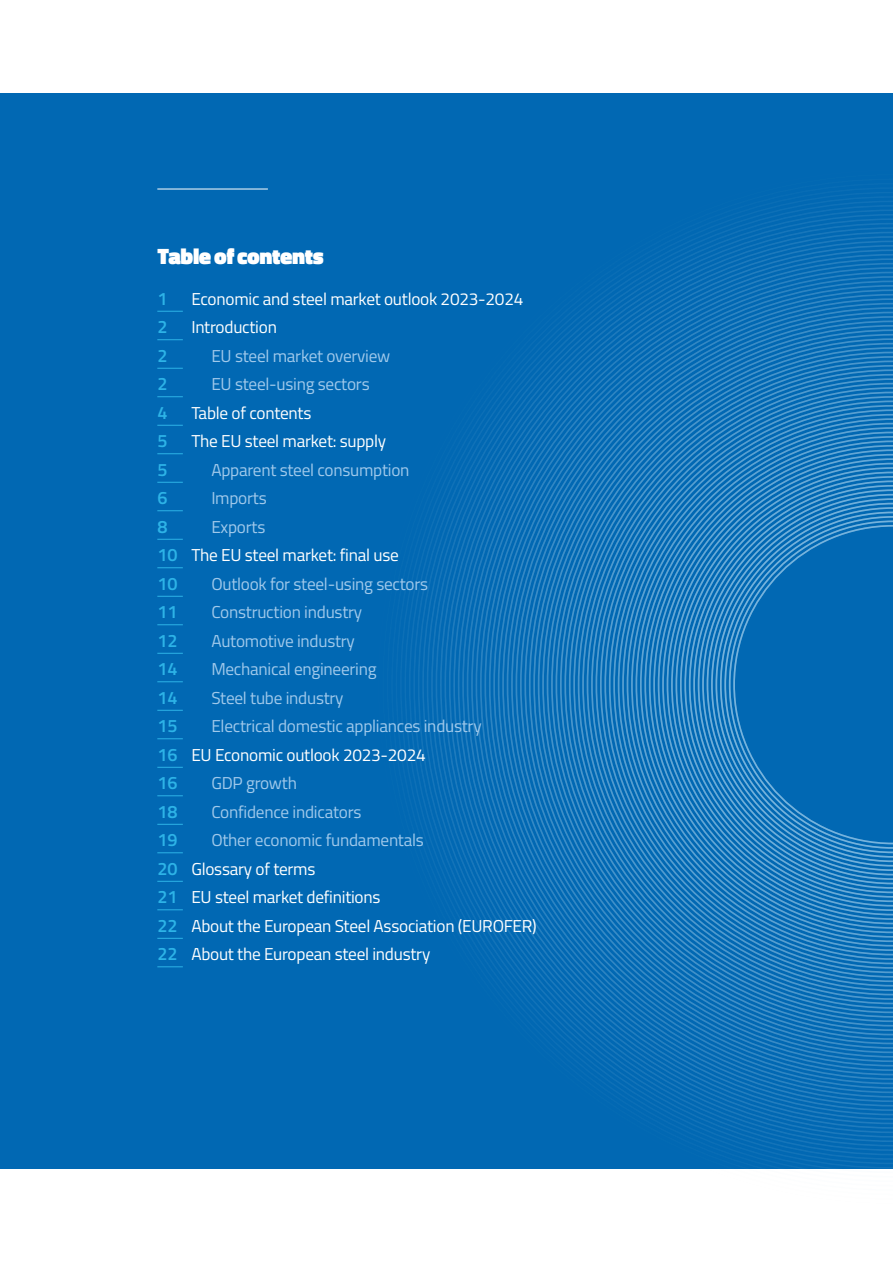
<style>
.page{position:relative;width:893px;height:1263px;background:#fff}
.page>*{position:absolute;margin:0;border:0;box-sizing:border-box;transform-origin:0 0}
.Gros_Titre___GE{font:900 22.5px "Titillium Web";letter-spacing:-.015em;color:#fff}
.t1{font:600 18px "Titillium Web";color:#2db3e7}
.t2{font:17.25px "Titillium Web";letter-spacing:-.015em;color:#a0c9eb}
.t3{font:17.25px "Titillium Web";letter-spacing:-.015em;color:#fff}
.s1{font-weight:600;font-size:18px;color:#2db3e7}
</style>
<div class="page">
<div style="left:0;top:94px;width:893px;height:1075px;background:#0168b3"></div>
<svg style="left:401px;top:192px;width:492px;height:977px"></svg>
<svg style="left:157px;top:311px;width:26px;height:1px"></svg>
<svg style="left:157px;top:339px;width:26px;height:1px"></svg>
<svg style="left:157px;top:368px;width:26px;height:1px"></svg>
<svg style="left:157px;top:396px;width:26px;height:1px"></svg>
<svg style="left:157px;top:425px;width:26px;height:1px"></svg>
<svg style="left:157px;top:453px;width:26px;height:1px"></svg>
<svg style="left:157px;top:482px;width:26px;height:1px"></svg>
<svg style="left:157px;top:510px;width:26px;height:1px"></svg>
<svg style="left:157px;top:539px;width:26px;height:1px"></svg>
<svg style="left:157px;top:567px;width:26px;height:1px"></svg>
<svg style="left:157px;top:596px;width:26px;height:1px"></svg>
<svg style="left:157px;top:624px;width:26px;height:1px"></svg>
<svg style="left:157px;top:653px;width:26px;height:1px"></svg>
<svg style="left:157px;top:681px;width:26px;height:1px"></svg>
<svg style="left:157px;top:710px;width:26px;height:1px"></svg>
<svg style="left:157px;top:738px;width:26px;height:1px"></svg>
<svg style="left:157px;top:767px;width:26px;height:1px"></svg>
<svg style="left:157px;top:795px;width:26px;height:1px"></svg>
<svg style="left:157px;top:824px;width:26px;height:1px"></svg>
<svg style="left:157px;top:852px;width:26px;height:1px"></svg>
<svg style="left:157px;top:881px;width:26px;height:1px"></svg>
<svg style="left:157px;top:909px;width:26px;height:1px"></svg>
<svg style="left:157px;top:938px;width:26px;height:1px"></svg>
<svg style="left:157px;top:966px;width:26px;height:1px"></svg>
<hr style="left:157px;top:189px;width:111px;height:1px;background:#fff">
<p class="Gros_Titre___GE" style="left:157px;top:239px;width:168px">Table of contents</p>
<p class="t1" style="left:157px;top:285px;width:12px">1</p>
<p class="t3" style="left:191px;top:286px;width:334px">Economic and steel market outlook 2023-2024</p>
<p class="t1" style="left:157px;top:314px;width:12px">2</p>
<p class="t3" style="left:191px;top:315px;width:87px">Introduction</p>
<p class="t1" style="left:157px;top:342px;width:12px">2</p>
<p class="t2" style="left:211px;top:343px;width:180px">EU steel market overview</p>
<p class="t1" style="left:157px;top:371px;width:12px">2</p>
<p class="t2" style="left:211px;top:372px;width:160px">EU steel-using sectors</p>
<p class="t1" style="left:157px;top:399px;width:12px">4</p>
<p class="t3" style="left:191px;top:400px;width:122px">Table of contents</p>
<p class="t1" style="left:157px;top:428px;width:12px">5</p>
<p class="t3" style="left:191px;top:429px;width:196px">The EU steel market: supply</p>
<p class="t1" style="left:157px;top:456px;width:12px">5</p>
<p class="t2" style="left:211px;top:457px;width:200px">Apparent steel consumption</p>
<p class="t1" style="left:157px;top:485px;width:12px">6</p>
<p class="t2" style="left:211px;top:486px;width:57px">Imports</p>
<p class="t1" style="left:157px;top:513px;width:12px">8</p>
<p class="t2" style="left:211px;top:514px;width:56px">Exports</p>
<p class="t3" style="left:157px;top:543px;width:243px"><span class="s1">10</span> The EU steel market: final use</p>
<p class="t1" style="left:157px;top:570px;width:22px">10</p>
<p class="t2" style="left:211px;top:571px;width:218px">Outlook for steel-using sectors</p>
<p class="t1" style="left:157px;top:599px;width:22px">11</p>
<p class="t2" style="left:211px;top:600px;width:152px">Construction industry</p>
<p class="t1" style="left:157px;top:627px;width:22px">12</p>
<p class="t2" style="left:211px;top:628px;width:145px">Automotive industry</p>
<p class="t1" style="left:157px;top:656px;width:22px">14</p>
<p class="t2" style="left:211px;top:657px;width:167px">Mechanical engineering</p>
<p class="t1" style="left:157px;top:684px;width:22px">14</p>
<p class="t2" style="left:211px;top:685px;width:134px">Steel tube industry</p>
<p class="t1" style="left:157px;top:713px;width:22px">15</p>
<p class="t2" style="left:211px;top:714px;width:272px">Electrical domestic appliances industry</p>
<p class="t3" style="left:157px;top:742px;width:270px"><span class="s1">16</span> EU Economic outlook 2023-2024</p>
<p class="t1" style="left:157px;top:770px;width:22px">16</p>
<p class="t2" style="left:211px;top:771px;width:87px">GDP growth</p>
<p class="t1" style="left:157px;top:798px;width:22px">18</p>
<p class="t2" style="left:211px;top:799px;width:152px">Confidence indicators</p>
<p class="t1" style="left:157px;top:827px;width:22px">19</p>
<p class="t2" style="left:211px;top:828px;width:214px">Other economic fundamentals</p>
<p class="t3" style="left:157px;top:856px;width:160px"><span class="s1">20</span> Glossary of terms</p>
<p class="t3" style="left:157px;top:885px;width:225px"><span class="s1">21</span> EU steel market definitions</p>
<p class="t3" style="left:157px;top:913px;width:381px"><span class="s1">22</span> About the European Steel Association (EUROFER)</p>
<p class="t3" style="left:157px;top:942px;width:274px"><span class="s1">22</span> About the European steel industry</p>
</div>
